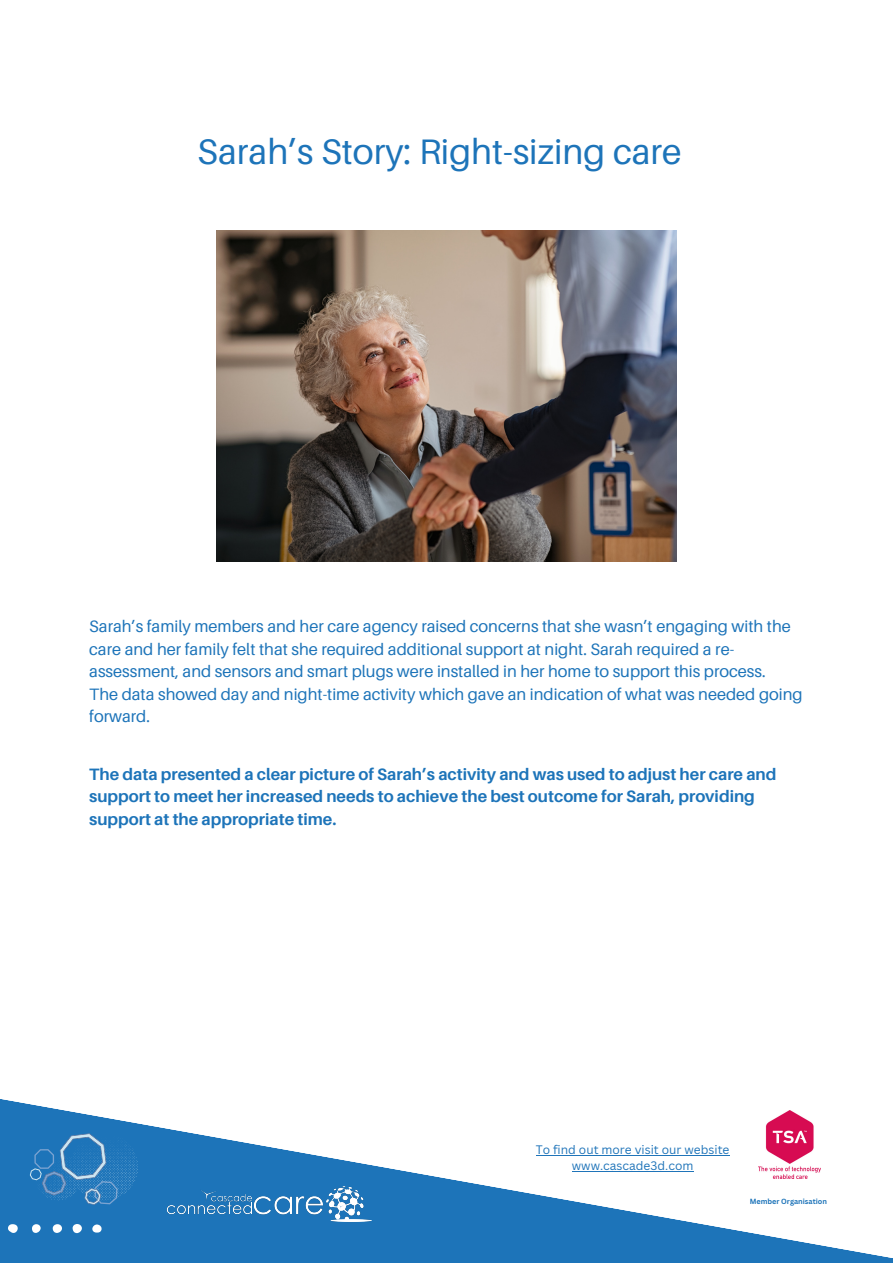
<style>
.page{position:relative;width:893px;height:1264px;background:#fff}
.page>*{position:absolute;margin:0;border:0;box-sizing:border-box;transform-origin:0 0}
.t1{font:35.4px "Aileron";color:#1d74b9}
.t2{font:16.5px/22.5px "Aileron";color:#1d74b9}
.t3{font:700 16.5px/22.5px "Aileron";color:#1d74b9}
.t4{font:12px "Canva Sans";color:#1f74b9}
.t5{font:700 7.35px "Canva Sans";color:#1d74b9}
</style>
<div class="page">
<svg style="left:0;top:1099px;width:892px;height:163px"></svg>
<svg style="left:30px;top:1133px;width:108px;height:71px;background:#317ebd"></svg>
<svg style="left:8px;top:1224px;width:10px;height:8px"></svg>
<svg style="left:72px;top:1223px;width:10px;height:9px"></svg>
<div style="left:53px;top:1224px;width:9px;height:8px;background:#fff;border-radius:50%"></div>
<div style="left:32px;top:1224px;width:9px;height:8px;background:#fff;border-radius:50%"></div>
<svg style="left:92px;top:1224px;width:10px;height:8px"></svg>
<img style="left:166px;top:1186px;width:206px;height:37px">
<img style="left:758px;top:1110px;width:62px;height:68px">
<img style="left:216px;top:230px;width:460px;height:331px">
<hr style="left:535px;top:1155px;width:194px;height:1px;background:#1f74b9">
<hr style="left:572px;top:1171px;width:121px;height:1px;background:#1f74b9">
<p class="t1" style="left:197px;top:130px;width:486px">Sarah’s Story: Right-sizing care</p>
<p class="t2" style="left:89px;top:615px;width:703px">Sarah’s family members and her care agency raised concerns that she wasn’t engaging with the care and her family felt that she required additional support at night. Sarah required a re&shy;assessment, and sensors and smart plugs were installed in her home to support this process.</p>
<p class="t2" style="left:89px;top:682px;width:714px">The data showed day and night-time activity which gave an indication of what was needed going forward.</p>
<p class="t3" style="left:89px;top:762px;width:688px">The data presented a clear picture of Sarah’s activity and was used to adjust her care and support to meet her increased needs to achieve the best outcome for Sarah, providing support at the appropriate time.</p>
<p class="t4" style="left:535px;top:1141px;width:195px">To find out more visit our website</p>
<p class="t4" style="left:572px;top:1157px;width:123px">www.cascade3d.com</p>
<p class="t5" style="left:749px;top:1195px;width:79px">Member Organisation</p>
</div>
